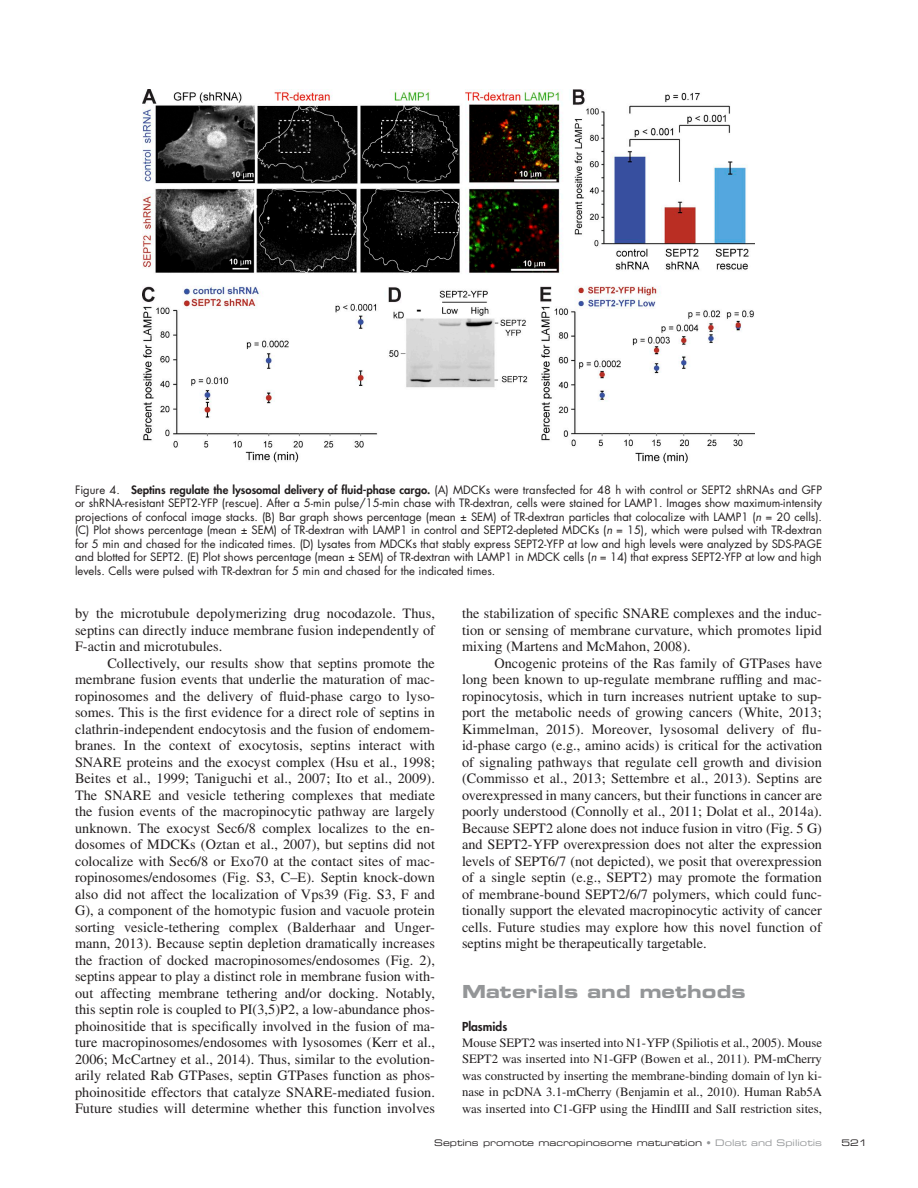
<style>
.page{position:relative;width:918px;height:1188px;background:#fff}
.page>*{position:absolute;margin:0;border:0;box-sizing:border-box;transform-origin:0 0}
.t1{font:18px "Eurostile LT Std Bold Ex 2";letter-spacing:.005em;color:#949698}
.t2{font:14.25px/16.5px "Times LT Std";letter-spacing:.005em;color:#231f20;text-align:justify}
.t3{font:12.75px/16.5px "Times LT Std";color:#231f20;text-align:justify}
.t4{font:800 12px "Futura Std";color:#231f20}
.t5{font:11.25px/13.5px "Futura Std";color:#231f20;text-align:justify}
.t6{font:9px "Eurostile LT Std Ex 2";color:#231f20}
.s1{font-weight:800}
.s2{font-style:italic}
.s3{color:#949698}
</style>
<div class="page">
<img style="left:143px;top:90px;width:611px;height:372px">
<p class="t5" style="left:75px;top:483px;width:749px">Figure 4. <span class="s1">Septins regulate the lysosomal delivery of fluid-phase cargo.</span> (A) MDCKs were transfected for 48 h with control or SEPT2 shRNAs and GFP or shRNA-resistant SEPT2-YFP (rescue). After a 5-min pulse/15-min chase with TR-dextran, cells were stained for LAMP1. Images show maximum-intensity projections of confocal image stacks. (B) Bar graph shows percentage (mean ± SEM) of TR-dextran particles that colocalize with LAMP1 (<span class="s2">n</span> = 20 cells). (C) Plot shows percentage (mean ± SEM) of TR-dextran with LAMP1 in control and SEPT2-depleted MDCKs (<span class="s2">n</span> = 15), which were pulsed with TR-dextran for 5 min and chased for the indicated times. (D) Lysates from MDCKs that stably express SEPT2-YFP at low and high levels were analyzed by SDS-PAGE and blotted for SEPT2. (E) Plot shows percentage (mean ± SEM) of TR-dextran with LAMP1 in MDCK cells (<span class="s2">n</span> = 14) that express SEPT2-YFP at low and high levels. Cells were pulsed with TR-dextran for 5 min and chased for the indicated times.</p>
<p class="t2" style="left:75px;top:605px;width:362px">by the microtubule depolymerizing drug nocodazole. Thus, septins can directly induce membrane fusion independently of F-actin and microtubules.</p>
<p class="t2" style="left:75px;top:654px;width:362px;text-indent:32px">Collectively, our results show that septins promote the membrane fusion events that underlie the maturation of mac&shy;ropinosomes and the delivery of fluid-phase cargo to lyso&shy;somes. This is the first evidence for a direct role of septins in clathrin-independent endocytosis and the fusion of endomem&shy;branes. In the context of exocytosis, septins interact with SNARE proteins and the exocyst complex (Hsu et al., 1998; Beites et al., 1999; Taniguchi et al., 2007; Ito et al., 2009).<br>The SNARE and vesicle tethering complexes that mediate the fusion events of the macropinocytic pathway are largely unknown. The exocyst Sec6/8 complex localizes to the en&shy;dosomes of MDCKs (Oztan et al., 2007), but septins did not colocalize with Sec6/8 or Exo70 at the contact sites of mac&shy;ropinosomes/endosomes (Fig. S3, C–E). Septin knock-down also did not affect the localization of Vps39 (Fig. S3, F and G), a component of the homotypic fusion and vacuole protein sorting vesicle-tethering complex (Balderhaar and Unger&shy;mann, 2013). Because septin depletion dramatically increases the fraction of docked macropinosomes/endosomes (Fig. 2), septins appear to play a distinct role in membrane fusion with&shy;out affecting membrane tethering and/or docking. Notably, this septin role is coupled to PI(3,5)P2, a low-abundance phos&shy;phoinositide that is specifically involved in the fusion of ma&shy;ture macropinosomes/endosomes with lysosomes (Kerr et al., 2006; McCartney et al., 2014). Thus, similar to the evolution&shy;arily related Rab GTPases, septin GTPases function as phos&shy;phoinositide effectors that catalyze SNARE-mediated fusion.<br>Future studies will determine whether this function involves</p>
<p class="t2" style="left:462px;top:605px;width:362px">the stabilization of specific SNARE complexes and the induc&shy;tion or sensing of membrane curvature, which promotes lipid mixing (Martens and McMahon, 2008).</p>
<p class="t2" style="left:462px;top:654px;width:362px;text-indent:32px">Oncogenic proteins of the Ras family of GTPases have long been known to up-regulate membrane ruffling and mac&shy;ropinocytosis, which in turn increases nutrient uptake to sup&shy;port the metabolic needs of growing cancers (White, 2013; Kimmelman, 2015). Moreover, lysosomal delivery of flu&shy;id-phase cargo (e.g., amino acids) is critical for the activation of signaling pathways that regulate cell growth and division (Commisso et al., 2013; Settembre et al., 2013). Septins are overexpressed in many cancers, but their functions in cancer are poorly understood (Connolly et al., 2011; Dolat et al., 2014a).<br>Because SEPT2 alone does not induce fusion in vitro (Fig. 5 G) and SEPT2-YFP overexpression does not alter the expression levels of SEPT6/7 (not depicted), we posit that overexpression of a single septin (e.g., SEPT2) may promote the formation of membrane-bound SEPT2/6/7 polymers, which could func&shy;tionally support the elevated macropinocytic activity of cancer cells. Future studies may explore how this novel function of septins might be therapeutically targetable.</p>
<p class="t1" style="left:462px;top:978px;width:285px">Materials and methods</p>
<p class="t4" style="left:462px;top:1018px;width:47px">Plasmids</p>
<p class="t3" style="left:462px;top:1034px;width:362px">Mouse SEPT2 was inserted into N1-YFP (Spiliotis et al., 2005). Mouse SEPT2 was inserted into N1-GFP (Bowen et al., 2011). PM-mCherry was constructed by inserting the membrane-binding domain of lyn ki&shy;nase in pcDNA 3.1-mCherry (Benjamin et al., 2010). Human Rab5A was inserted into C1-GFP using the HindIII and SalI restriction sites,</p>
<p class="t6" style="left:434px;top:1136px;width:389px">Septins promote macropinosome maturation <span class="s3">• Dolat and Spiliotis</span></p>
<p class="t6" style="left:841px;top:1136px;width:28px">521</p>
</div>
